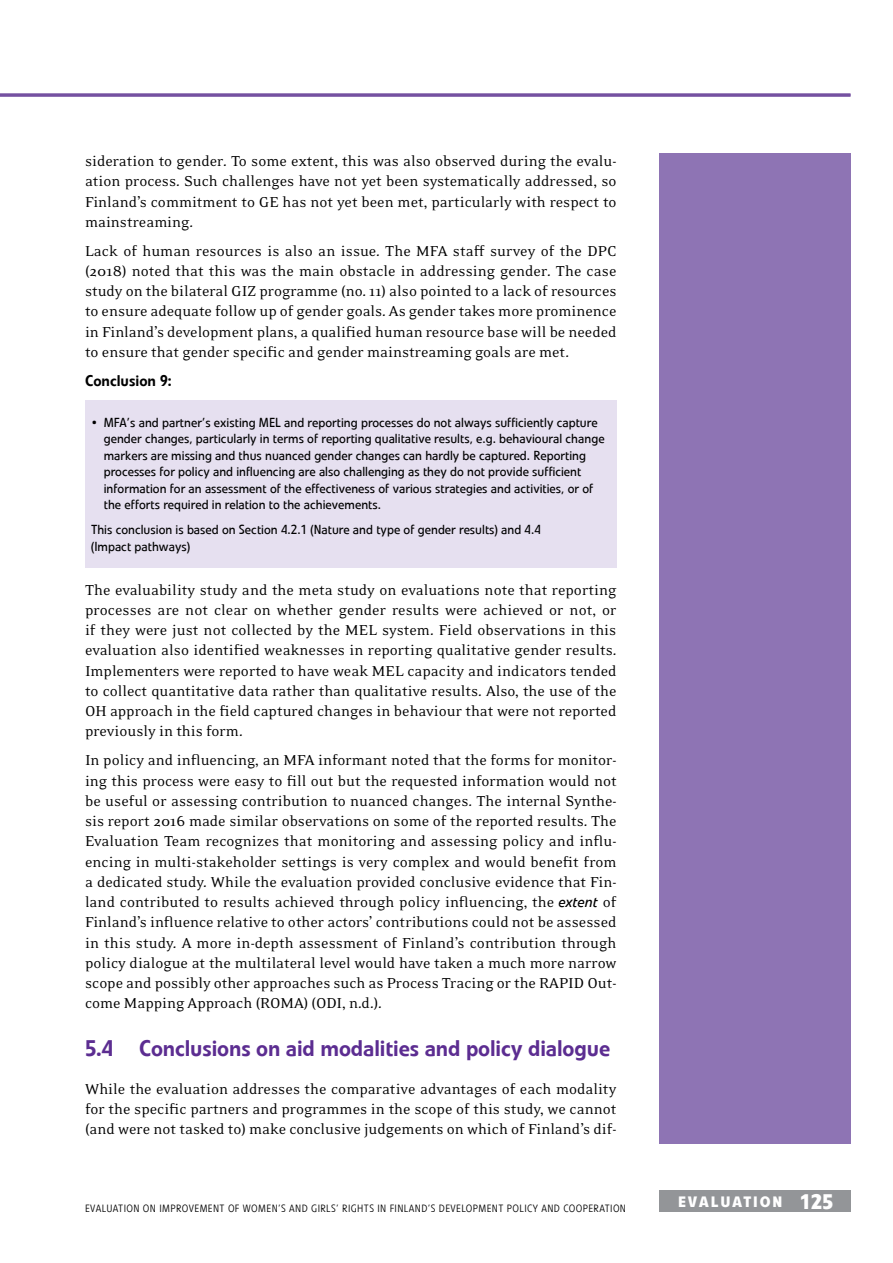
<style>
.page{position:relative;width:893px;height:1263px;background:#fff}
.page>*{position:absolute;margin:0;border:0;box-sizing:border-box;transform-origin:0 0}
._2__otsikko{font:500 22.5px "Veto Com";letter-spacing:-.005em;color:#5c2d91}
.Leipis__mammy{font:16.5px/20.2px "Eidetic Neo OT";color:#000;text-align:justify}
.Leipis__mammy-2{font:500 15.45px "Veto Com";color:#000}
.t1{font:700 15px "Veto Com";letter-spacing:.12em;color:#fff;scale:1.05 1}
.Taulukko_Mammy{font:13.05px/16.5px "Veto Com";color:#000}
.t2{font:300 10.5px "Veto Com";letter-spacing:.035em;color:#000}
.s1{font-family:"Veto Com";font-style:italic;font-size:15px}
.s2{font-size:21px}
</style>
<div class="page">
<div style="left:659px;top:1191px;width:191px;height:21px;background:#939598"></div>
<div style="left:659px;top:153px;width:191px;height:991px;background:#8e74b4"></div>
<hr style="left:0;top:94px;width:850px;height:3px;background:#7551a1">
<div style="left:85px;top:400px;width:531px;height:168px;background:#e6e0f0"></div>
<p class="Leipis__mammy" style="left:85px;top:151px;width:533px">sideration to gender. To some extent, this was also observed during the evalu&shy;ation process. Such challenges have not yet been systematically addressed, so Finland’s commitment to GE has not yet been met, particularly with respect to mainstreaming.</p>
<p class="Leipis__mammy" style="left:85px;top:241px;width:533px">Lack of human resources is also an issue. The MFA staff survey of the DPC (2018) noted that this was the main obstacle in addressing gender. The case study on the bilateral GIZ programme (no. 11) also pointed to a lack of resources to ensure adequate follow up of gender goals. As gender takes more prominence in Finland’s development plans, a qualified human resource base will be needed to ensure that gender specific and gender mainstreaming goals are met.</p>
<p class="Leipis__mammy-2" style="left:85px;top:371px;width:88px">Conclusion 9:</p>
<p class="Taulukko_Mammy" style="left:104px;top:414px;width:502px;text-indent:-13px">• MFA’s and partner’s existing MEL and reporting processes do not always sufficiently capture gender changes, particularly in terms of reporting qualitative results, e.g. behavioural change markers are missing and thus nuanced gender changes can hardly be captured. Reporting processes for policy and influencing are also challenging as they do not provide sufficient information for an assessment of the effectiveness of various strategies and activities, or of the efforts required in relation to the achievements.</p>
<p class="Taulukko_Mammy" style="left:91px;top:521px;width:451px">This conclusion is based on Section 4.2.1 (Nature and type of gender results) and 4.4 (Impact pathways)</p>
<p class="Leipis__mammy" style="left:85px;top:580px;width:533px">The evaluability study and the meta study on evaluations note that reporting processes are not clear on whether gender results were achieved or not, or if they were just not collected by the MEL system. Field observations in this evaluation also identified weaknesses in reporting qualitative gender results.<br>Implementers were reported to have weak MEL capacity and indicators tended to collect quantitative data rather than qualitative results. Also, the use of the OH approach in the field captured changes in behaviour that were not reported previously in this form.</p>
<p class="Leipis__mammy" style="left:85px;top:750px;width:533px">In policy and influencing, an MFA informant noted that the forms for monitor&shy;ing this process were easy to fill out but the requested information would not be useful or assessing contribution to nuanced changes. The internal Synthe&shy;sis report 2016 made similar observations on some of the reported results. The Evaluation Team recognizes that monitoring and assessing policy and influ&shy;encing in multi-stakeholder settings is very complex and would benefit from a dedicated study. While the evaluation provided conclusive evidence that Fin&shy;land contributed to results achieved through policy influencing, the <span class="s1">extent</span> of Finland’s influence relative to other actors’ contributions could not be assessed in this study. A more in-depth assessment of Finland’s contribution through policy dialogue at the multilateral level would have taken a much more narrow scope and possibly other approaches such as Process Tracing or the RAPID Out&shy;come Mapping Approach (ROMA) (ODI, n.d.).</p>
<p class="_2__otsikko" style="left:85px;top:1035px;width:527px">5.4 Conclusions on aid modalities and policy dialogue</p>
<p class="Leipis__mammy" style="left:85px;top:1079px;width:533px">While the evaluation addresses the comparative advantages of each modality for the specific partners and programmes in the scope of this study, we cannot (and were not tasked to) make conclusive judgements on which of Finland’s dif-</p>
<p class="t2" style="left:85px;top:1202px;width:543px">EVALUATION ON IMPROVEMENT OF WOMEN’S AND GIRLS’ RIGHTS IN FINLAND’S DEVELOPMENT POLICY AND COOPERATION</p>
<p class="t1" style="left:678px;top:1192px;width:150px">EVALUATION <span class="s2">125</span></p>
</div>
